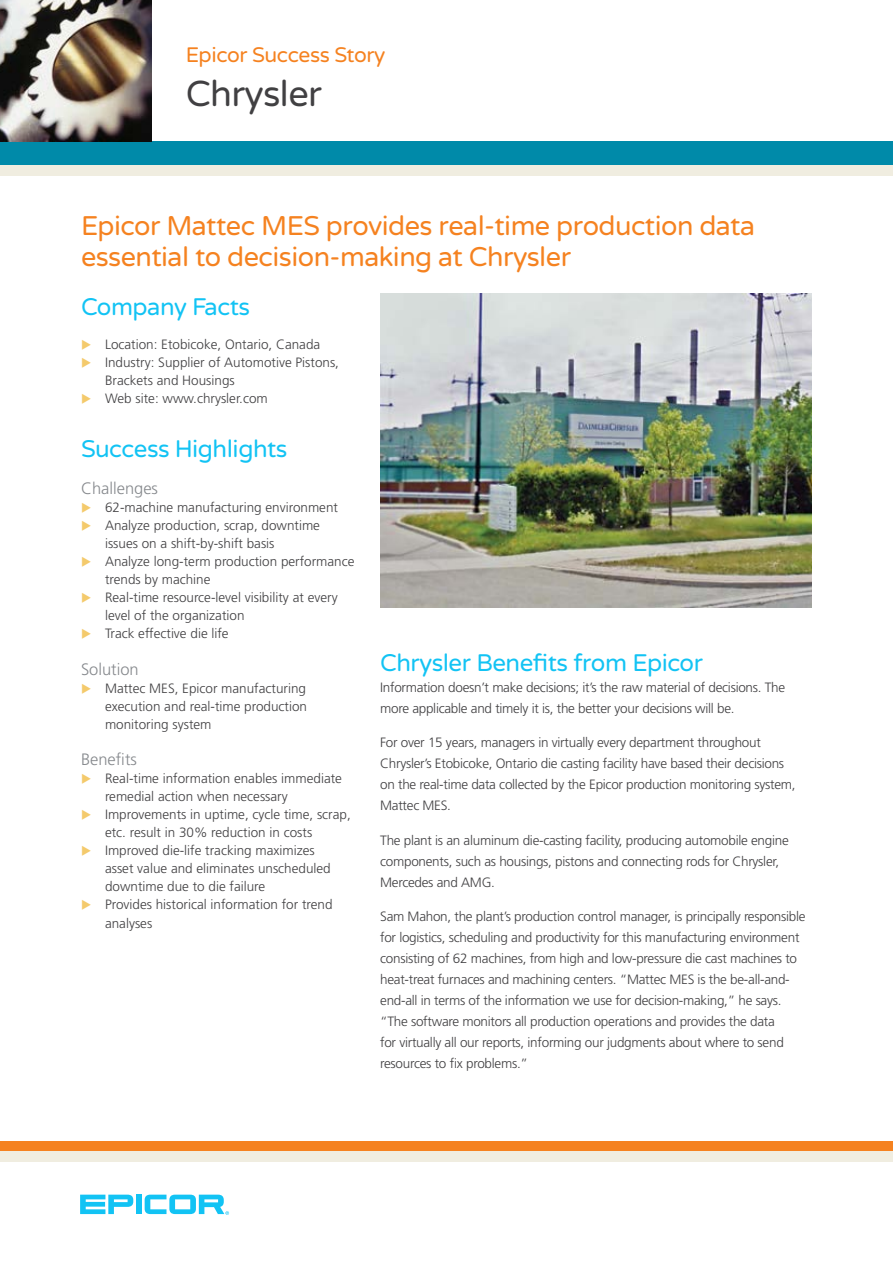
<style>
.page{position:relative;width:893px;height:1263px;background:#fff}
.page>*{position:absolute;margin:0;border:0;box-sizing:border-box;transform-origin:0 0}
.Company_Name{font:36px "Varela Round";letter-spacing:-.02em;color:#414042}
.Intro_Statement{font:27px/31.5px "Varela Round";letter-spacing:-.02em;color:#f58220}
.Body_Heading{font:24px "Varela Round";letter-spacing:-.02em;color:#12c3f4}
.Epicor_Success_Story{font:21px "Varela Round";letter-spacing:-.02em;color:#f58220}
.Bulleted_List_Titles{font:300 16.5px "Frutiger LT Std";color:#86898d}
.Body_Copy{font:300 13.5px/21px "Frutiger LT Std";letter-spacing:-.02em;color:#414042}
.Body_Copy-2{font:300 13.5px/18px "Frutiger LT Std";color:#414042}
</style>
<div class="page">
<div style="left:0;top:1141px;width:893px;height:10px;background:#f58220"></div>
<div style="left:0;top:1151px;width:893px;height:10px;background:#f0ede0"></div>
<div style="left:136px;top:1194px;width:6px;height:20px;background:#12c3f4"></div>
<svg style="left:80px;top:1194px;width:53px;height:20px"></svg>
<svg style="left:145px;top:1194px;width:84px;height:21px"></svg>
<div style="left:0;top:141px;width:893px;height:24px;background:#008aa9"></div>
<div style="left:0;top:165px;width:893px;height:11px;background:#f0ede0"></div>
<img style="left:0;top:0;width:151px;height:141px">
<img style="left:380px;top:293px;width:432px;height:315px">
<p class="Epicor_Success_Story" style="left:186px;top:43px;width:201px">Epicor Success Story</p>
<p class="Company_Name" style="left:186px;top:72px;width:138px">Chrysler</p>
<p class="Intro_Statement" style="left:81px;top:211px;width:676px">Epicor Mattec MES provides real-time production data essential to decision-making at Chrysler</p>
<p class="Body_Heading" style="left:81px;top:293px;width:170px">Company Facts</p>
<p class="Body_Copy-2" style="left:105px;top:336px;width:217px">Location: Etobicoke, Ontario, Canada</p>
<p class="Body_Copy-2" style="left:105px;top:354px;width:236px">Industry: Supplier of Automotive Pistons,<br>Brackets and Housings</p>
<p class="Body_Copy-2" style="left:105px;top:390px;width:164px">Web site: www.chrysler.com</p>
<p class="Body_Heading" style="left:81px;top:435px;width:208px">Success Highlights</p>
<p class="Bulleted_List_Titles" style="left:81px;top:479px;width:79px">Challenges</p>
<p class="Body_Copy-2" style="left:105px;top:498px;width:235px">62-machine manufacturing environment</p>
<p class="Body_Copy-2" style="left:105px;top:516px;width:217px">Analyze production, scrap, downtime issues on a shift-by-shift basis</p>
<p class="Body_Copy-2" style="left:105px;top:552px;width:251px">Analyze long-term production performance trends by machine</p>
<p class="Body_Copy-2" style="left:105px;top:588px;width:234px">Real-time resource-level visibility at every level of the organization</p>
<p class="Body_Copy-2" style="left:105px;top:624px;width:125px">Track effective die life</p>
<p class="Bulleted_List_Titles" style="left:81px;top:660px;width:59px">Solution</p>
<p class="Body_Copy" style="left:105px;top:679px;width:204px;line-height:18px;text-align:justify">Mattec MES, Epicor manufacturing execution and real-time production monitoring system</p>
<p class="Bulleted_List_Titles" style="left:81px;top:750px;width:57px">Benefits</p>
<p class="Body_Copy-2" style="left:105px;top:770px;width:238px">Real-time information enables immediate remedial action when necessary</p>
<p class="Body_Copy-2" style="left:105px;top:806px;width:247px">Improvements in uptime, cycle time, scrap, etc. result in 30% reduction in costs</p>
<p class="Body_Copy-2" style="left:105px;top:842px;width:227px">Improved die-life tracking maximizes asset value and eliminates unscheduled downtime due to die failure</p>
<p class="Body_Copy-2" style="left:105px;top:896px;width:229px">Provides historical information for trend analyses</p>
<p class="Body_Heading" style="left:380px;top:649px;width:324px">Chrysler Benefits from Epicor</p>
<p class="Body_Copy" style="left:380px;top:677px;width:407px">Information doesn’t make decisions; it’s the raw material of decisions. The more applicable and timely it is, the better your decisions will be.</p>
<p class="Body_Copy" style="left:380px;top:732px;width:417px">For over 15 years, managers in virtually every department throughout Chrysler’s Etobicoke, Ontario die casting facility have based their decisions on the real-time data collected by the Epicor production monitoring system, Mattec MES.</p>
<p class="Body_Copy" style="left:380px;top:830px;width:410px">The plant is an aluminum die-casting facility, producing automobile engine components, such as housings, pistons and connecting rods for Chrysler,<br>Mercedes and AMG.</p>
<p class="Body_Copy" style="left:380px;top:906px;width:427px">Sam Mahon, the plant’s production control manager, is principally responsible for logistics, scheduling and productivity for this manufacturing environment consisting of 62 machines, from high and low-pressure die cast machines to heat-treat furnaces and machining centers. “Mattec MES is the be-all-and&shy;end-all in terms of the information we use for decision-making,” he says. “The software monitors all production operations and provides the data<br>for virtually all our reports, informing our judgments about where to send resources to fix problems.”</p>
</div>
